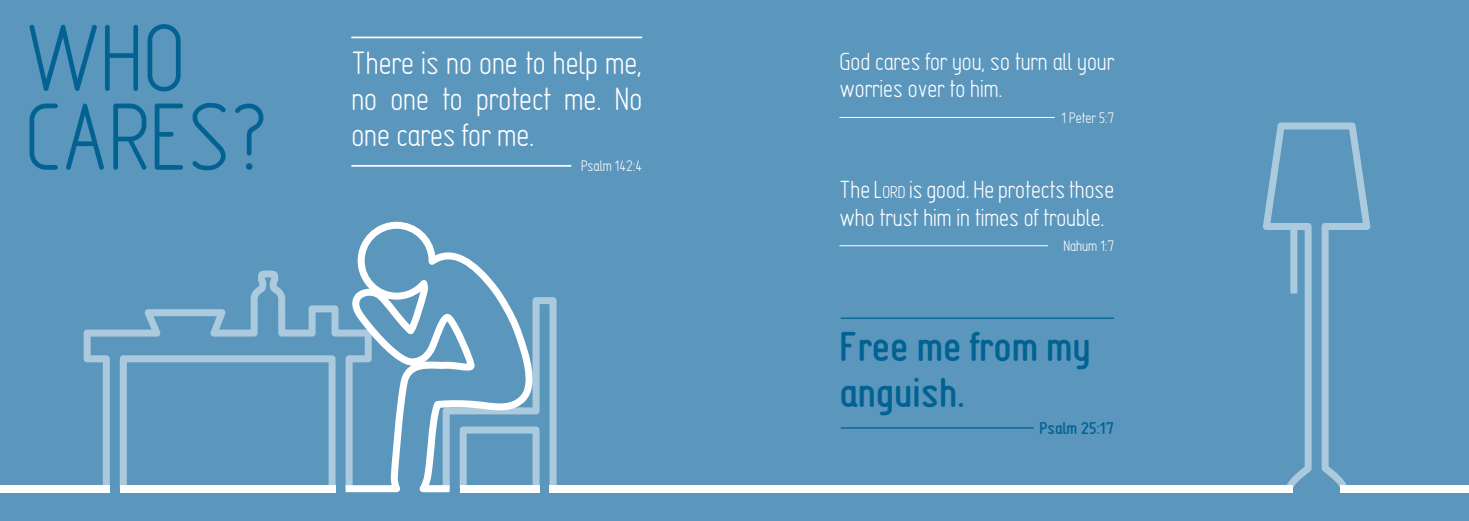
<style>
.page{position:relative;width:1469px;height:521px;background:#fff}
.page>*{position:absolute;margin:0;border:0;box-sizing:border-box;transform-origin:0 0}
.t1{font:87.5px "Techniczne EFN";color:#026393}
.t2{font:700 38.5px/46.2px "Techniczne EFN";color:#026393}
.t3{font:29.75px/35.7px "Techniczne EFN";color:#fff;text-align:justify}
.t4{font:22.75px/27.3px "Techniczne EFN";color:#fff}
.t5{font:700 15.75px "Techniczne EFN";color:#026393}
.t6{font:14px "Techniczne EFN";color:#fff}
.s1{font-style:inherit}
.s2{font-size:15.92px}
</style>
<div class="page">
<div style="left:0;top:0;width:1468px;height:521px;background:#5b96bd"></div>
<svg style="left:540px;top:297px;width:16px;height:195px;background:#7cabca"></svg>
<svg style="left:84px;top:270px;width:261px;height:218px;background:#669dc1"></svg>
<div style="left:1340px;top:485px;width:128px;height:7px;background:#fff"></div>
<div style="left:549px;top:485px;width:743px;height:7px;background:#fff"></div>
<div style="left:120px;top:485px;width:215px;height:7px;background:#fff"></div>
<div style="left:0;top:485px;width:110px;height:7px;background:#fff"></div>
<svg style="left:1262px;top:122px;width:108px;height:367px;background:#6aa0c3"></svg>
<svg style="left:345px;top:222px;width:195px;height:270px;fill:#5b96bd"></svg>
<hr style="left:840px;top:317px;width:274px;height:2px;background:#026393">
<hr style="left:840px;top:427px;width:193px;height:1px;background:#026393">
<hr style="left:351px;top:165px;width:220px;height:2px;background:#fff">
<hr style="left:351px;top:37px;width:291px;height:1px;background:#fff">
<hr style="left:839px;top:245px;width:209px;height:1px;background:#fff">
<hr style="left:839px;top:117px;width:215px;height:1px;background:#fff">
<h1 class="t1" style="left:25px;top:6px;width:162px">WHO</h1>
<h1 class="t1" style="left:25px;top:84px;width:245px">CARES?</h1>
<h3 class="t3" style="left:351px;top:45px;width:292px">There is no one to help me, no one to protect me. No one cares for me.</h3>
<p class="t6" style="left:581px;top:158px;width:63px">Psalm 142:4</p>
<p class="t4" style="left:839px;top:48px;width:276px">God cares for you, so turn all your worries over to him.</p>
<p class="t6" style="left:1061px;top:109px;width:54px">1 Peter 5:7</p>
<p class="t4" style="left:839px;top:176px;width:276px">The <span class="s1">L</span><span class="s2">ord</span> is good. He protects those who trust him in times of trouble.</p>
<p class="t6" style="left:1063px;top:237px;width:52px">Nahum 1:7</p>
<h2 class="t2" style="left:839px;top:323px;width:253px">Free me from my anguish.</h2>
<p class="t5" style="left:1039px;top:418px;width:76px">Psalm 25:17</p>
</div>
